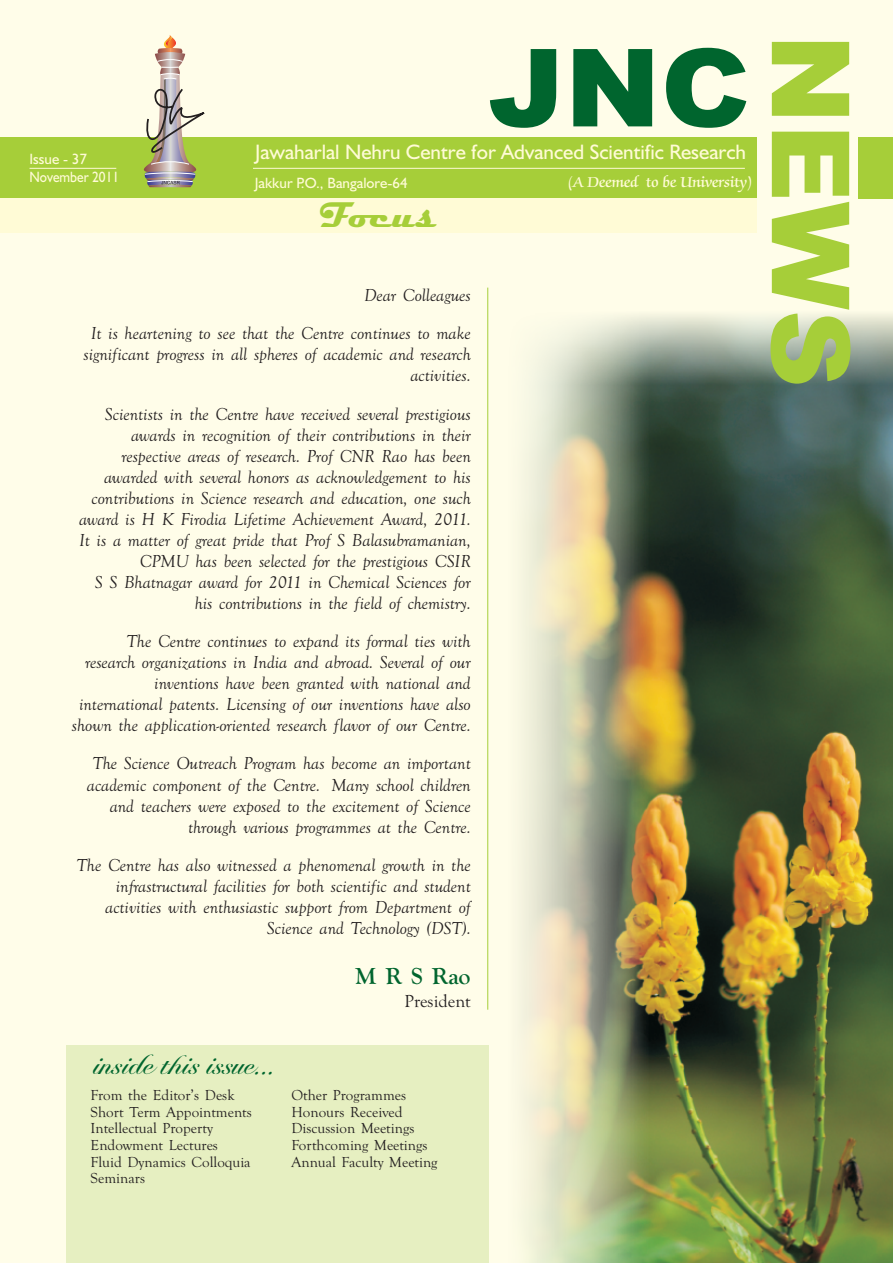
<style>
.page{position:relative;width:893px;height:1263px;background:#fffde9}
.page>*{position:absolute;margin:0;border:0;box-sizing:border-box;transform-origin:0 0}
.t1{font:900 108px "Arial";color:#a6ce39}
.t2{font:900 108px "Arial";color:#00652e;scale:1.07 1}
.t3{font:700 36px "Magneto";color:#a6ce39}
.t4{font:27px "Chateau";color:#00652e}
.t5{font:700 24px "Goudy Old Style T";color:#00652e}
.t6{font:21px "Humanist 521 BT";color:#fffbd6}
.t7{font:italic 18px/21px "Goudy Old Style T";color:#231f20;text-align:right}
.t8{font:18px "Goudy Old Style T";color:#231f20}
.t9{font:600 16.5px "Zapf Chancery IT Cby BT";color:#fffbd6}
.t10{font:15px/16.6px "Goudy Old Style T";color:#231f20}
.t11{font:15px/17.9px "Humanist 521 BT";color:#fffbd6}
</style>
<div class="page">
<img style="left:488px;top:298px;width:405px;height:965px">
<div style="left:0;top:137px;width:757px;height:61px;background:#a6ce39"></div>
<hr style="left:253px;top:168px;width:492px;height:1px;background:#fffbd6">
<hr style="left:487px;top:288px;width:1px;height:722px;background:#a6ce39">
<hr style="left:30px;top:168px;width:86px;height:1px;background:#fffbd6">
<div style="left:859px;top:137px;width:34px;height:61px;background:#a6ce39"></div>
<svg style="left:143px;top:35px;width:141px;height:153px"></svg>
<div style="left:0;top:198px;width:757px;height:34px;background:#fffbd6"></div>
<div style="left:67px;top:1045px;width:422px;height:218px;background:#e6efc1"></div>
<p class="t11" style="left:30px;top:152px;width:91px">Issue - 37<br>November 2011</p>
<h1 class="t2" style="left:488px;top:49px;width:247px">JNC</h1>
<p class="t6" style="left:255px;top:143px;width:492px">Jawaharlal Nehru Centre for Advanced Scientific Research</p>
<p class="t11" style="left:255px;top:175px;width:154px">Jakkur P.O., Bangalore-64</p>
<h2 class="t3" style="left:320px;top:199px;width:118px">Focus</h2>
<p class="t9" style="left:568px;top:175px;width:187px">(A Deemed to be University)</p>
<p class="t7" style="left:91px;top:276px;width:382px;line-height:38.2px">Dear Colleagues<br>It is heartening to see that the Centre continues to make</p>
<p class="t7" style="left:83px;top:344px;width:389px">significant progress in all spheres of academic and research activities.</p>
<p class="t7" style="left:79px;top:403px;width:393px">Scientists in the Centre have received several prestigious awards in recognition of their contributions in their respective areas of research. Prof CNR Rao has been awarded with several honors as acknowledgement to his contributions in Science research and education, one such award is H K Firodia Lifetime Achievement Award, 2011.<br>It is a matter of great pride that Prof S Balasubramanian, CPMU has been selected for the prestigious CSIR<br>S S Bhatnagar award for 2011 in Chemical Sciences for his contributions in the field of chemistry.</p>
<p class="t7" style="left:72px;top:631px;width:400px">The Centre continues to expand its formal ties with research organizations in India and abroad. Several of our inventions have been granted with national and international patents. Licensing of our inventions have also shown the application-oriented research flavor of our Centre.</p>
<p class="t7" style="left:87px;top:753px;width:385px">The Science Outreach Program has become an important academic component of the Centre. Many school children and teachers were exposed to the excitement of Science through various programmes at the Centre.</p>
<p class="t7" style="left:77px;top:854px;width:396px">The Centre has also witnessed a phenomenal growth in the infrastructural facilities for both scientific and student activities with enthusiastic support from Department of Science and Technology (DST).</p>
<h3 class="t5" style="left:355px;top:962px;width:117px">M R S Rao</h3>
<p class="t8" style="left:404px;top:991px;width:68px">President</p>
<h3 class="t4" style="left:93px;top:1055px;width:183px">inside this issue...</h3>
<p class="t10" style="left:91px;top:1087px;width:163px">From the Editor’s Desk<br>Short Term Appointments<br>Intellectual Property<br>Endowment Lectures<br>Fluid Dynamics Colloquia<br>Seminars</p>
<p class="t10" style="left:291px;top:1087px;width:148px">Other Programmes<br>Honours Received<br>Discussion Meetings<br>Forthcoming Meetings<br>Annual Faculty Meeting</p>
<h1 class="t1" style="left:849px;top:34px;width:355px;rotate:90deg">NEWS</h1>
</div>
